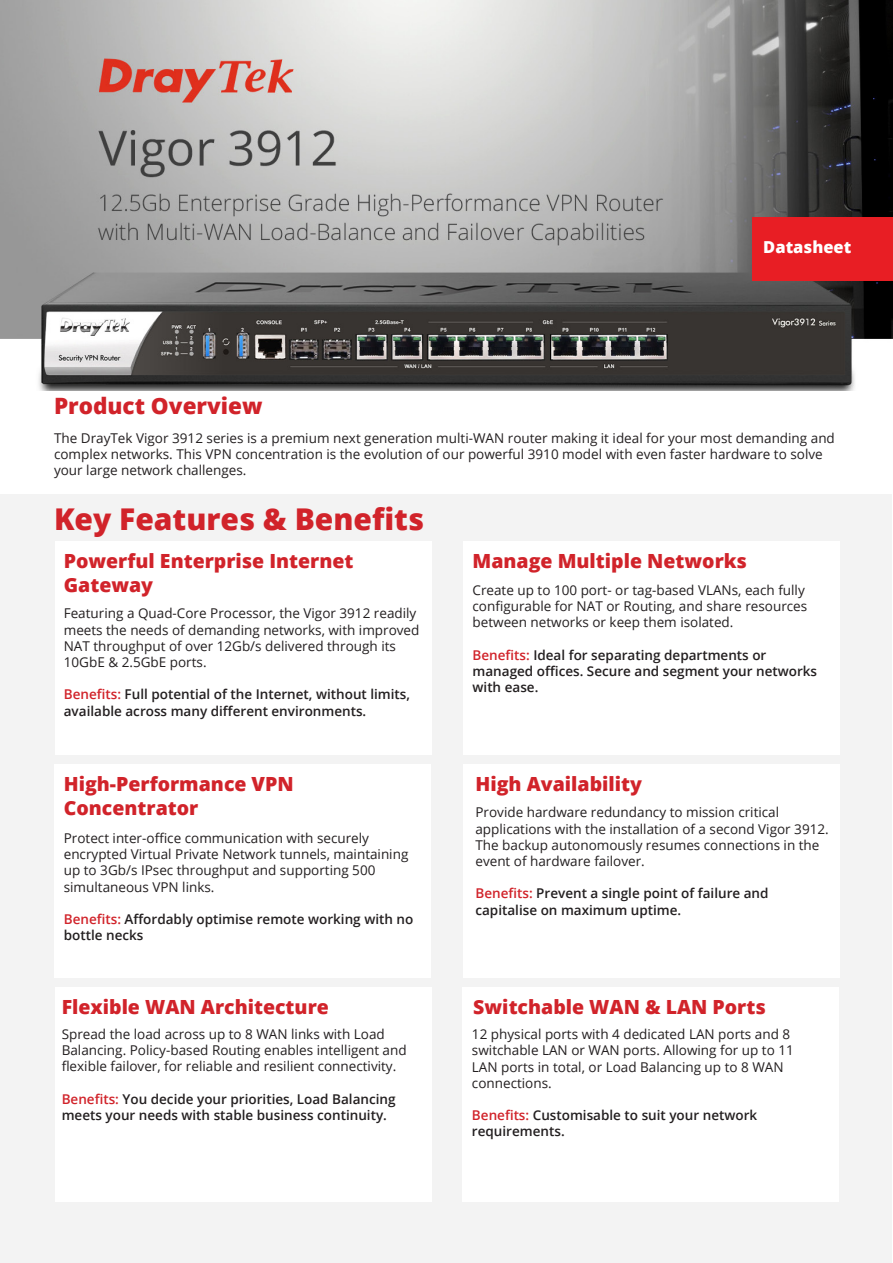
<style>
.page{position:relative;width:893px;height:1263px;background:#fff}
.page>*{position:absolute;margin:0;border:0;box-sizing:border-box;transform-origin:0 0}
.t1{font:800 30px "Open Sans";color:#d1232a}
.t2{font:800 22.5px "Open Sans";color:#d1232a}
.t3{font:800 19.5px "Open Sans";color:#d1232a}
.t4{font:800 16.5px "Open Sans";color:#fff}
.t5{font:13.5px/16.2px "Open Sans";color:#231f20}
.t6{font:600 13.5px/16.2px "Open Sans";color:#231f20}
.s1{color:#d1232a}
</style>
<div class="page">
<img style="left:0;top:0;width:893px;height:390px">
<div style="left:1px;top:494px;width:891px;height:769px;background:#f3f3f3"></div>
<div style="left:55px;top:542px;width:377px;height:213px;background:#fff"></div>
<div style="left:54px;top:765px;width:377px;height:213px;background:#fff"></div>
<div style="left:463px;top:542px;width:377px;height:213px;background:#fff"></div>
<div style="left:55px;top:988px;width:377px;height:214px;background:#fff"></div>
<div style="left:463px;top:765px;width:377px;height:213px;background:#fff"></div>
<div style="left:462px;top:988px;width:377px;height:214px;background:#fff"></div>
<div style="left:752px;top:217px;width:141px;height:63px;background:#e81e24"></div>
<p class="t4" style="left:763px;top:234px;width:90px">Datasheet</p>
<p class="t2" style="left:54px;top:389px;width:210px">Product Overview</p>
<p class="t5" style="left:54px;top:430px;width:782px">The DrayTek Vigor 3912 series is a premium next generation multi-WAN router making it ideal for your most demanding and complex networks. This VPN concentration is the evolution of our powerful 3910 model with even faster hardware to solve your large network challenges.</p>
<p class="t1" style="left:54px;top:496px;width:372px">Key Features &amp; Benefits</p>
<p class="t3" style="left:64px;top:546px;width:291px">Powerful Enterprise Internet</p>
<p class="t3" style="left:64px;top:570px;width:91px">Gateway</p>
<p class="t5" style="left:64px;top:605px;width:357px">Featuring a Quad-Core Processor, the Vigor 3912 readily meets the needs of demanding networks, with improved NAT throughput of over 12Gb/s delivered through its 10GbE &amp; 2.5GbE ports.</p>
<p class="t6" style="left:64px;top:686px;width:348px"><span class="s1">Benefits:</span> Full potential of the Internet, without limits, available across many different environments.</p>
<p class="t3" style="left:473px;top:546px;width:276px">Manage Multiple Networks</p>
<p class="t5" style="left:473px;top:582px;width:336px">Create up to 100 port- or tag-based VLANs, each fully configurable for NAT or Routing, and share resources between networks or keep them isolated.</p>
<p class="t6" style="left:473px;top:646px;width:295px"><span class="s1">Benefits:</span> Ideal for separating departments or</p>
<p class="t6" style="left:473px;top:663px;width:346px">managed offices. Secure and segment your networks with ease.</p>
<p class="t3" style="left:64px;top:769px;width:231px">High-Performance VPN</p>
<p class="t3" style="left:64px;top:793px;width:136px">Concentrator</p>
<p class="t5" style="left:64px;top:829px;width:307px">Protect inter-office communication with securely</p>
<p class="t5" style="left:64px;top:846px;width:346px">encrypted Virtual Private Network tunnels, maintaining up to 3Gb/s IPsec throughput and supporting 500</p>
<p class="t5" style="left:64px;top:878px;width:152px">simultaneous VPN links.</p>
<p class="t6" style="left:64px;top:911px;width:351px"><span class="s1">Benefits:</span> Affordably optimise remote working with no bottle necks</p>
<p class="t3" style="left:62px;top:992px;width:269px">Flexible WAN Architecture</p>
<p class="t5" style="left:62px;top:1025px;width:347px">Spread the load across up to 8 WAN links with Load<br>Balancing. Policy-based Routing enables intelligent and flexible failover, for reliable and resilient connectivity.</p>
<p class="t6" style="left:62px;top:1090px;width:335px"><span class="s1">Benefits:</span> You decide your priorities, Load Balancing meets your needs with stable business continuity.</p>
<p class="t3" style="left:475px;top:769px;width:168px">High Availability</p>
<p class="t5" style="left:475px;top:804px;width:355px">Provide hardware redundancy to mission critical applications with the installation of a second Vigor 3912.<br>The backup autonomously resumes connections in the event of hardware failover.</p>
<p class="t6" style="left:475px;top:885px;width:295px"><span class="s1">Benefits:</span> Prevent a single point of failure and capitalise on maximum uptime.</p>
<p class="t3" style="left:473px;top:992px;width:294px">Switchable WAN &amp; LAN Ports</p>
<p class="t5" style="left:472px;top:1026px;width:323px">12 physical ports with 4 dedicated LAN ports and 8 switchable LAN or WAN ports. Allowing for up to 11<br>LAN ports in total, or Load Balancing up to 8 WAN connections.</p>
<p class="t6" style="left:472px;top:1107px;width:287px"><span class="s1">Benefits:</span> Customisable to suit your network requirements.</p>
</div>
